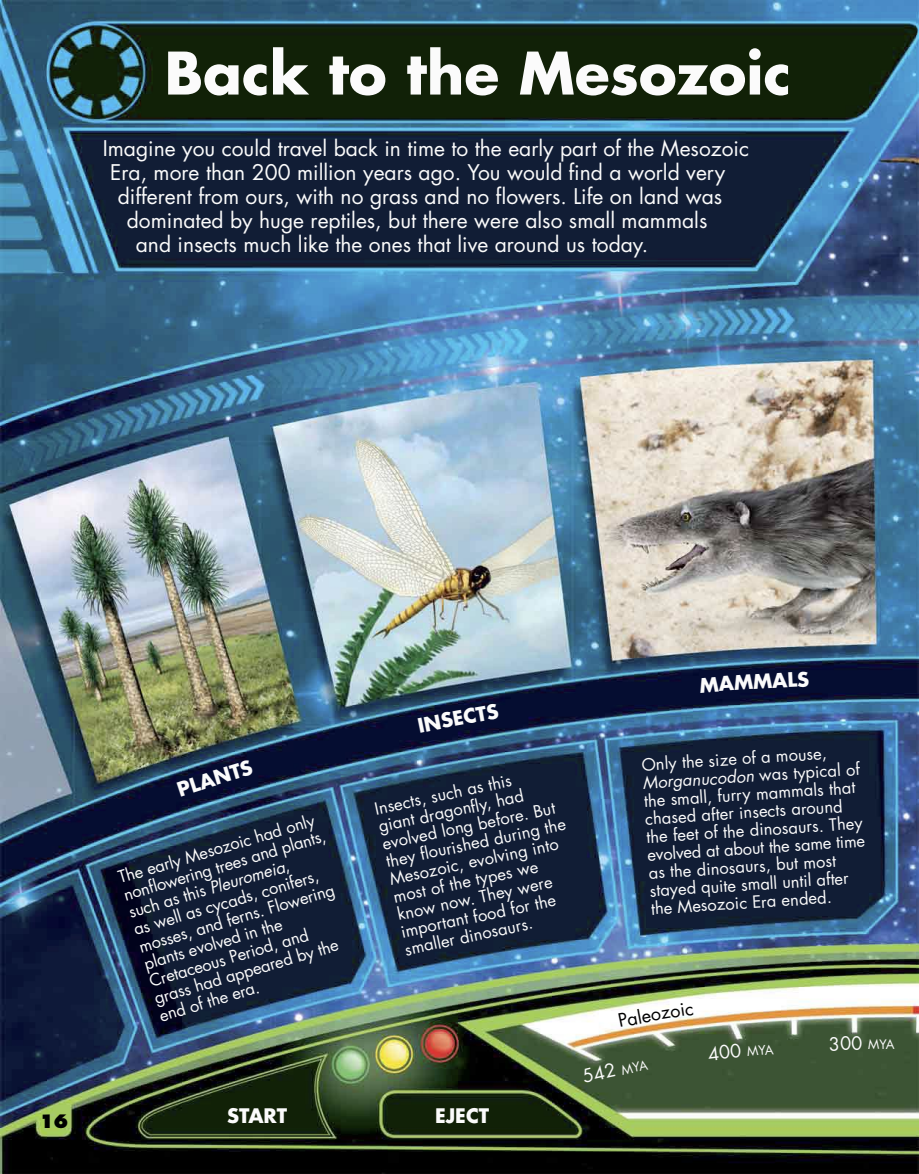
<style>
.page{position:relative;width:919px;height:1174px;background:#fff}
.page>*{position:absolute;margin:0;border:0;box-sizing:border-box;transform-origin:0 0}
.t1{font:700 57px "Futura Std";color:#fbfbfb}
.t2{font:21px "Futura Std";color:#fbfbfb}
.t3{font:700 19.5px "Futura Std";color:#fbfbfb}
.t4{font:800 18px "Futura Std";color:#000}
.t5{font:16.5px/18px "Futura Std";color:#fbfbfb}
.s1{font-style:italic}
</style>
<div class="page">
<img style="left:0;top:0;width:918px;height:1174px">
<svg style="left:581px;top:1059px;width:67px;height:24px;background:#3e5636"></svg>
<svg style="left:707px;top:1043px;width:66px;height:17px"></svg>
<svg style="left:829px;top:1035px;width:32px;height:15px"></svg>
<svg style="left:868px;top:1038px;width:26px;height:11px"></svg>
<svg style="left:177px;top:759px;width:77px;height:37px;background:#0f1c3f"></svg>
<svg style="left:417px;top:703px;width:82px;height:29px;background:#091236"></svg>
<div style="left:699px;top:671px;width:109px;height:22px;background:#050d31"></div>
<svg style="left:618px;top:1003px;width:75px;height:24px"></svg>
<p class="t1" style="left:164px;top:35px;width:628px">Back to the Mesozoic</p>
<p class="t2" style="left:103px;top:135px;width:647px">Imagine you could travel back in time to the early part of the Mesozoic</p>
<p class="t2" style="left:110px;top:159px;width:616px">Era, more than 200 million years ago. You would find a world very</p>
<p class="t2" style="left:118px;top:183px;width:606px">different from ours, with no grass and no flowers. Life on land was</p>
<p class="t2" style="left:127px;top:207px;width:582px">dominated by huge reptiles, but there were also small mammals</p>
<p class="t2" style="left:136px;top:231px;width:514px">and insects much like the ones that live around us today.</p>
<p class="t4" style="left:39px;top:1110px;width:31px">16</p>
<p class="t5" style="left:115px;top:870px;width:212px;rotate:-17deg">The early Mesozoic had only nonfl owering trees and plants, such as this <span class="s1">Pleuromeia</span>,<br>as well as cycads, conifers, mosses, and ferns. Flowering plants evolved in the<br>Cretaceous Period, and<br>grass had appeared by the end of the era.</p>
<p class="t3" style="left:227px;top:1102px;width:62px">staRt</p>
<p class="t5" style="left:373px;top:800px;width:185px;rotate:-12deg">Insects, such as this<br>giant dragonfl y, had evolved long before. But they fl ourished during the<br>Mesozoic, evolving into most of the types we know now. They were important food for the smaller dinosaurs.</p>
<p class="t3" style="left:435px;top:1102px;width:56px">eJect</p>
<p class="t5" style="left:640px;top:756px;width:220px;rotate:-4deg">Only the size of a mouse,<br><span class="s1">Morganucodon</span> was typical of the small, furry mammals that chased after insects around the feet of the dinosaurs. They evolved at about the same time as the dinosaurs, but most stayed quite small until after the Mesozoic Era ended.</p>
</div>
